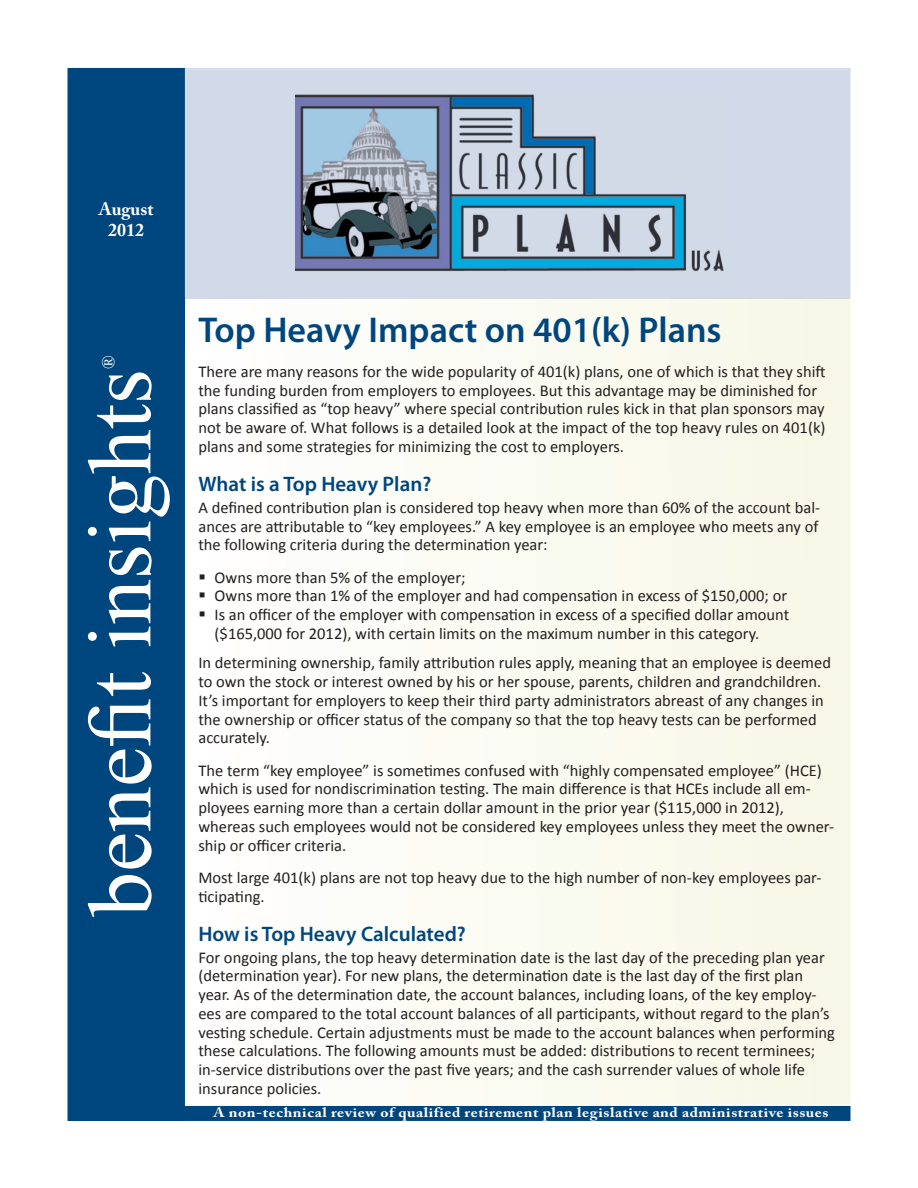
<style>
.page{position:relative;width:918px;height:1188px;background:#fff}
.page>*{position:absolute;margin:0;border:0;box-sizing:border-box;transform-origin:0 0}
.t1{font:90px "Times New Roman";color:#fff}
.t2{font:600 36px "Myriad Pro";color:#00467e}
.t3{font:600 21px "Myriad Pro";color:#00467e}
.t4{font:700 18px/21.6px "Adobe Caslon Pro";color:#fff;text-align:center}
.t5{font:18px "Times New Roman";color:#fff}
.t6{font:16.5px/18.8px "Calibri";color:#231f20}
.t7{font:700 13.5px "Adobe Caslon Pro";letter-spacing:.035em;color:#fff;scale:1.15 1}
</style>
<div class="page">
<div style="left:67px;top:68px;width:118px;height:1053px;background:#00467e"></div>
<div style="left:88px;top:165px;width:67px;height:942px;background:#00467e"></div>
<svg style="left:185px;top:68px;width:665px;height:229px;fill:#d2dae8"></svg>
<div style="left:68px;top:1106px;width:782px;height:15px;background:#00467e"></div>
<img style="left:849px;top:299px;width:1px;height:752px">
<p class="t4" style="left:99px;top:197px;width:56px">August<br>2012</p>
<p class="t5" style="left:96px;top:369px;width:15px;rotate:-90deg">®</p>
<h1 class="t1" style="left:60px;top:917px;width:549px;rotate:-90deg">benefit insights</h1>
<h2 class="t2" style="left:198px;top:307px;width:525px">Top Heavy Impact on 401(k) Plans</h2>
<p class="t6" style="left:198px;top:362px;width:629px">There are many reasons for the wide popularity of 401(k) plans, one of which is that they shift the funding burden from employers to employees. But this advantage may be diminished for plans classified as “top heavy” where special contribution rules kick in that plan sponsors may not be aware of. What follows is a detailed look at the impact of the top heavy rules on 401(k) plans and some strategies for minimizing the cost to employers.</p>
<p class="t3" style="left:198px;top:470px;width:234px">What is a Top Heavy Plan?</p>
<p class="t6" style="left:198px;top:498px;width:623px;text-align:justify">A defined contribution plan is considered top heavy when more than 60% of the account bal&shy;ances are attributable to “key employees.” A key employee is an employee who meets any of the following criteria during the determination year:</p>
<p class="t6" style="left:198px;top:568px;width:269px">▪ Owns more than 5% of the employer;</p>
<p class="t6" style="left:198px;top:586px;width:590px">▪ Owns more than 1% of the employer and had compensation in excess of $150,000; or</p>
<p class="t6" style="left:215px;top:605px;width:576px;text-indent:-16px">▪ Is an officer of the employer with compensation in excess of a specified dollar amount ($165,000 for 2012), with certain limits on the maximum number in this category.</p>
<p class="t6" style="left:198px;top:654px;width:634px">In determining ownership, family attribution rules apply, meaning that an employee is deemed to own the stock or interest owned by his or her spouse, parents, children and grandchildren.<br>It’s important for employers to keep their third party administrators abreast of any changes in the ownership or officer status of the company so that the top heavy tests can be performed accurately.</p>
<p class="t6" style="left:198px;top:761px;width:637px">The term “key employee” is sometimes confused with “highly compensated employee” (HCE) which is used for nondiscrimination testing. The main difference is that HCEs include all em&shy;ployees earning more than a certain dollar amount in the prior year ($115,000 in 2012), whereas such employees would not be considered key employees unless they meet the owner&shy;ship or officer criteria.</p>
<p class="t6" style="left:198px;top:868px;width:625px">Most large 401(k) plans are not top heavy due to the high number of non-key employees par&shy;ticipating.</p>
<p class="t3" style="left:198px;top:920px;width:269px">How is Top Heavy Calculated?</p>
<p class="t6" style="left:198px;top:948px;width:638px">For ongoing plans, the top heavy determination date is the last day of the preceding plan year (determination year). For new plans, the determination date is the last day of the first plan year. As of the determination date, the account balances, including loans, of the key employ&shy;ees are compared to the total account balances of all participants, without regard to the plan’s vesting schedule. Certain adjustments must be made to the account balances when performing these calculations. The following amounts must be added: distributions to recent terminees; in-service distributions over the past five years; and the cash surrender values of whole life insurance policies.</p>
<p class="t7" style="left:213px;top:1105px;width:536px">A non-technical review of qualified retirement plan legislative and administrative issues</p>
</div>
